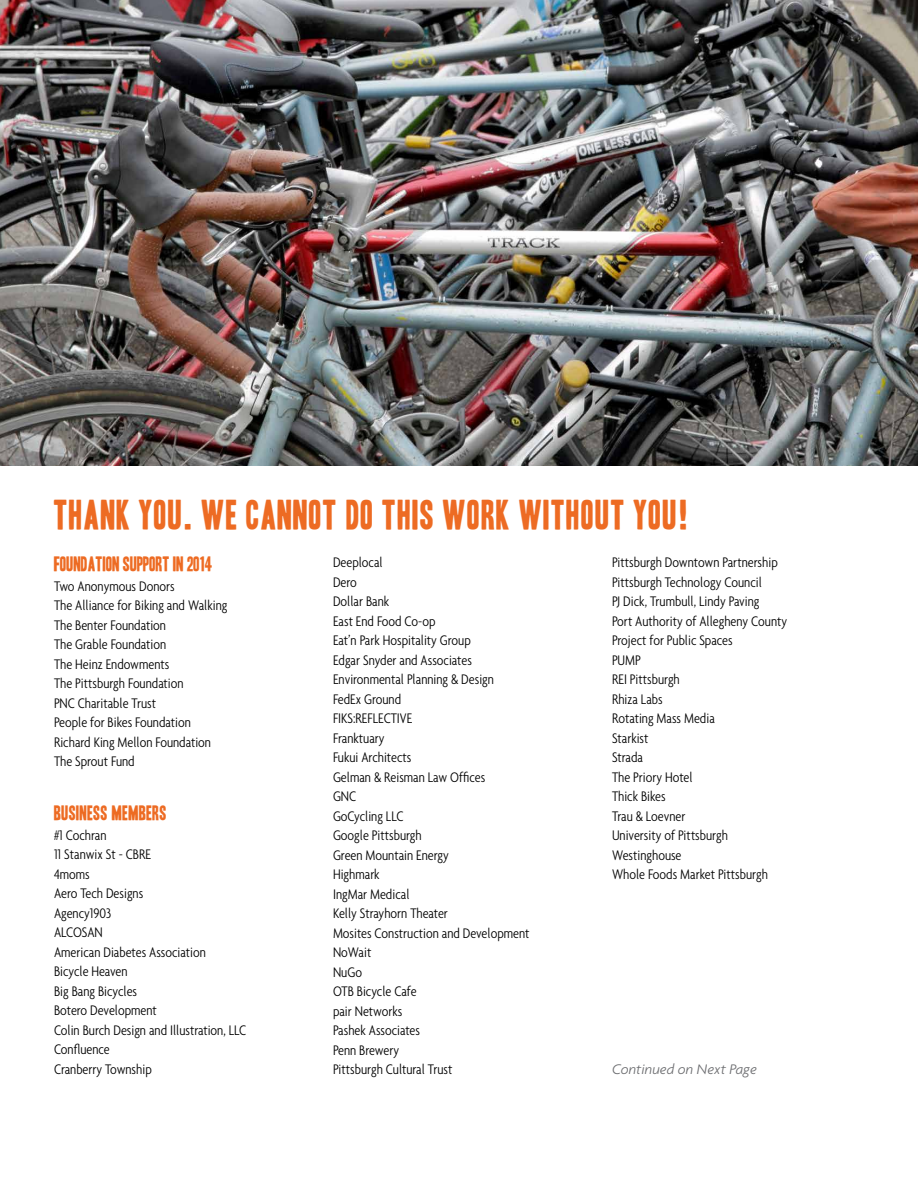
<style>
.page{position:relative;width:918px;height:1188px;background:#fff}
.page>*{position:absolute;margin:0;border:0;box-sizing:border-box;transform-origin:0 0}
.t1{font:36px "Headline One HPLHS";letter-spacing:.03em;color:#ed6b23}
.t2{font:18px "Headline One HPLHS";color:#ed6b23}
.t3{font:18px "Headline One HPLHS";letter-spacing:.02em;color:#ed6b23}
.t4{font:300 condensed 15px/19.5px "Agenda";color:#000}
.t5{font:italic 300 15px "Agenda";color:#6d6e71}
</style>
<div class="page">
<img style="left:0;top:0;width:918px;height:466px">
<h1 class="t1" style="left:54px;top:497px;width:637px">THANK YOU. WE CANNOT DO THIS WORK WITHOUT YOU!</h1>
<p class="t2" style="left:54px;top:556px;width:160px">FOUNDATION SUPPORT IN 2014</p>
<p class="t4" style="left:54px;top:576px;width:175px">Two Anonymous Donors<br>The Alliance for Biking and Walking<br>The Benter Foundation<br>The Grable Foundation<br>The Heinz Endowments<br>The Pittsburgh Foundation<br>PNC Charitable Trust<br>People for Bikes Foundation<br>Richard King Mellon Foundation<br>The Sprout Fund</p>
<p class="t3" style="left:54px;top:805px;width:114px">BUSINESS MEMBERS</p>
<p class="t4" style="left:54px;top:825px;width:194px">#1 Cochran<br>11 Stanwix St - CBRE<br>4moms<br>Aero Tech Designs<br>Agency1903<br>ALCOSAN<br>American Diabetes Association<br>Bicycle Heaven<br>Big Bang Bicycles<br>Botero Development<br>Colin Burch Design and Illustration, LLC<br>Confluence<br>Cranberry Township</p>
<p class="t4" style="left:333px;top:553px;width:198px">Deeplocal<br>Dero<br>Dollar Bank<br>East End Food Co-op<br>Eat’n Park Hospitality Group<br>Edgar Snyder and Associates<br>Environmental Planning &amp; Design<br>FedEx Ground<br>FIKS:REFLECTIVE<br>Franktuary<br>Fukui Architects<br>Gelman &amp; Reisman Law Offices<br>GNC<br>GoCycling LLC<br>Google Pittsburgh<br>Green Mountain Energy<br>Highmark<br>IngMar Medical<br>Kelly Strayhorn Theater<br>Mosites Construction and Development<br>NoWait<br>NuGo<br>OTB Bicycle Cafe<br>pair Networks<br>Pashek Associates<br>Penn Brewery<br>Pittsburgh Cultural Trust</p>
<p class="t4" style="left:612px;top:553px;width:177px">Pittsburgh Downtown Partnership<br>Pittsburgh Technology Council<br>PJ Dick, Trumbull, Lindy Paving<br>Port Authority of Allegheny County<br>Project for Public Spaces<br>PUMP<br>REI Pittsburgh<br>Rhiza Labs<br>Rotating Mass Media<br>Starkist<br>Strada<br>The Priory Hotel<br>Thick Bikes<br>Trau &amp; Loevner<br>University of Pittsburgh<br>Westinghouse<br>Whole Foods Market Pittsburgh</p>
<p class="t5" style="left:612px;top:1061px;width:146px">Continued on Next Page</p>
</div>
